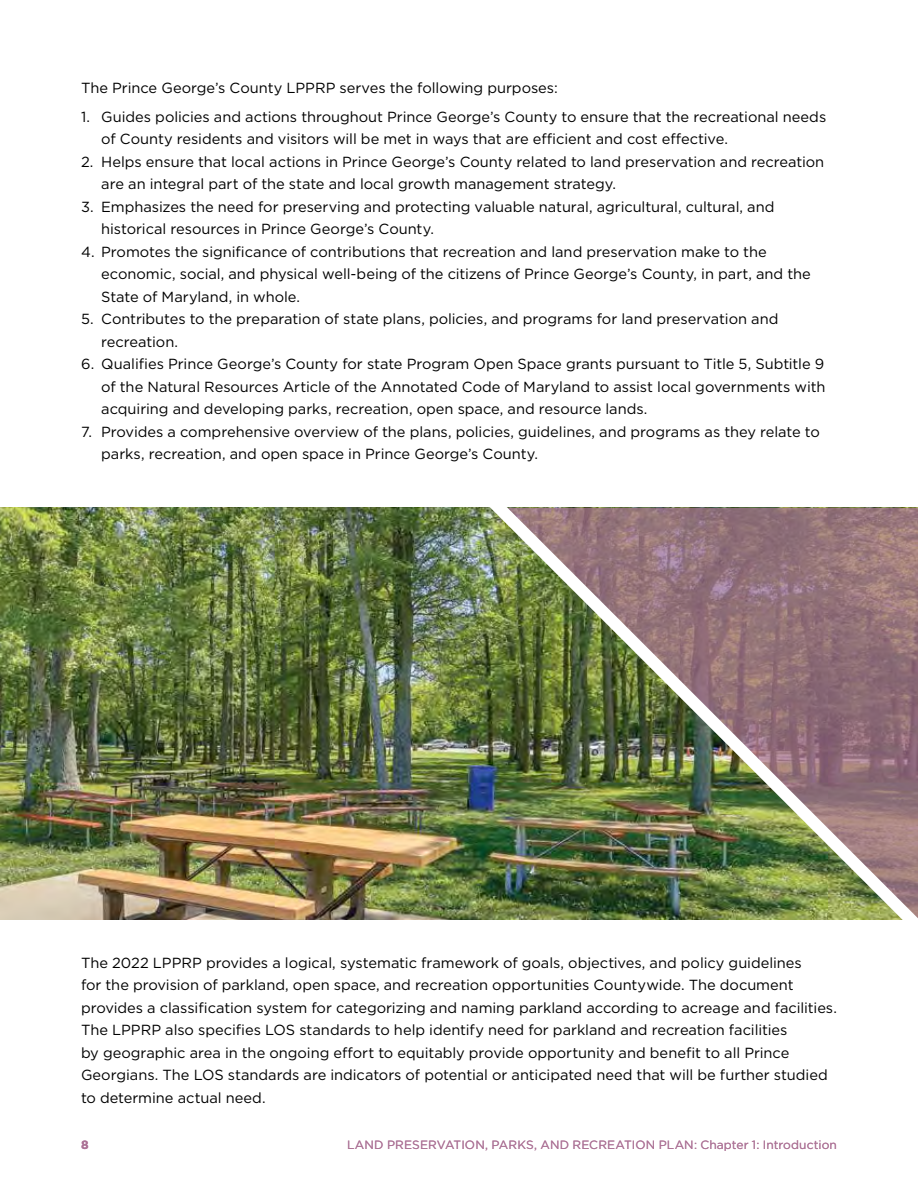
<style>
.page{position:relative;width:918px;height:1188px;background:#fff}
.page>*{position:absolute;margin:0;border:0;box-sizing:border-box;transform-origin:0 0}
.t1{font:14.7px/22.5px "Gotham";letter-spacing:-.005em;color:#000}
.t2{font:12px "Gotham";letter-spacing:.01em;color:#ad7497}
.t3{font:700 12px "Gotham";color:#ad7497}
</style>
<div class="page">
<img style="left:0;top:508px;width:474px;height:412px">
<img style="left:474px;top:507px;width:444px;height:413px">
<p class="t1" style="left:81px;top:76px;width:478px">The Prince George’s County LPPRP serves the following purposes:</p>
<p class="t1" style="left:101px;top:105px;width:727px;text-indent:-20px">1. Guides policies and actions throughout Prince George’s County to ensure that the recreational needs of County residents and visitors will be met in ways that are efficient and cost effective.</p>
<p class="t1" style="left:101px;top:150px;width:725px;text-indent:-20px">2. Helps ensure that local actions in Prince George’s County related to land preservation and recreation are an integral part of the state and local growth management strategy.</p>
<p class="t1" style="left:101px;top:195px;width:675px;text-indent:-20px">3. Emphasizes the need for preserving and protecting valuable natural, agricultural, cultural, and historical resources in Prince George’s County.</p>
<p class="t1" style="left:101px;top:240px;width:711px;text-indent:-20px">4. Promotes the significance of contributions that recreation and land preservation make to the economic, social, and physical well-being of the citizens of Prince George’s County, in part, and the<br>State of Maryland, in whole.</p>
<p class="t1" style="left:101px;top:308px;width:679px;text-indent:-20px">5. Contributes to the preparation of state plans, policies, and programs for land preservation and recreation.</p>
<p class="t1" style="left:101px;top:353px;width:726px;text-align:justify;text-indent:-20px">6. Qualifies Prince George’s County for state Program Open Space grants pursuant to Title 5, Subtitle 9 of the Natural Resources Article of the Annotated Code of Maryland to assist local governments with acquiring and developing parks, recreation, open space, and resource lands.</p>
<p class="t1" style="left:101px;top:420px;width:720px;text-indent:-20px">7. Provides a comprehensive overview of the plans, policies, guidelines, and programs as they relate to parks, recreation, and open space in Prince George’s County.</p>
<p class="t1" style="left:81px;top:951px;width:758px">The 2022 LPPRP provides a logical, systematic framework of goals, objectives, and policy guidelines<br>for the provision of parkland, open space, and recreation opportunities Countywide. The document provides a classification system for categorizing and naming parkland according to acreage and facilities.<br>The LPPRP also specifies LOS standards to help identify need for parkland and recreation facilities<br>by geographic area in the ongoing effort to equitably provide opportunity and benefit to all Prince Georgians. The LOS standards are indicators of potential or anticipated need that will be further studied to determine actual need.</p>
<p class="t3" style="left:81px;top:1137px;width:9px">8</p>
<p class="t2" style="left:347px;top:1137px;width:491px">LAND PRESERVATION, PARKS, AND RECREATION PLAN: Chapter 1: Introduction</p>
</div>
